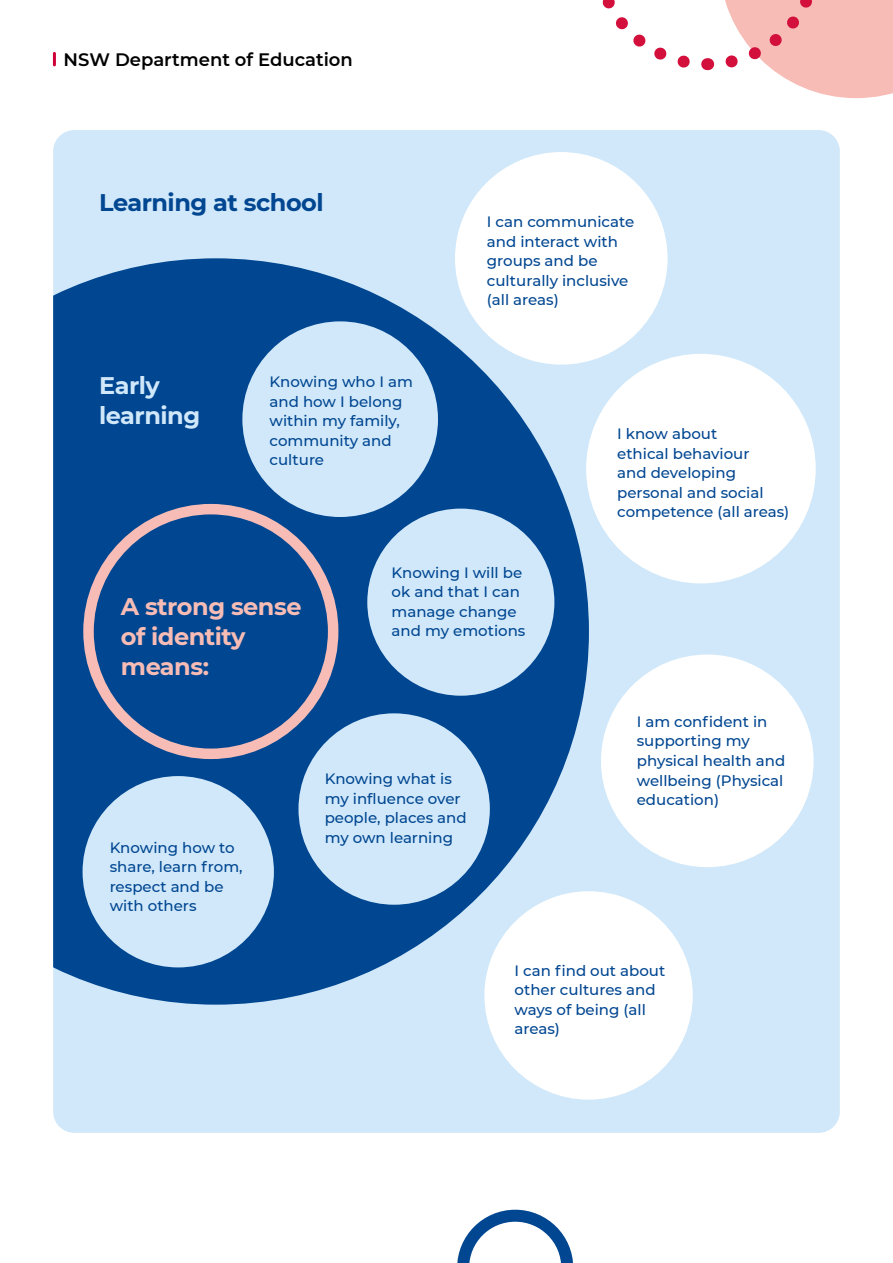
<style>
.page{position:relative;width:893px;height:1263px;background:#fff}
.page>*{position:absolute;margin:0;border:0;box-sizing:border-box;transform-origin:0 0}
.Diagram_Heading{font:700 24px/30px "Montserrat";letter-spacing:-.02em;color:#f7bcb5}
.Diagram_Heading-2{font:700 24px "Montserrat";letter-spacing:-.02em;color:#004691}
.Diagram_Heading-3{font:700 24px/30px "Montserrat";letter-spacing:-.02em;color:#d0e8f9}
.t1{font:600 18px "Montserrat";color:#000}
.Diagram_Text{font:500 15px/19.5px "Montserrat";color:#004691}
</style>
<div class="page">
<div style="left:53px;top:130px;width:787px;height:1003px;background:#d0e8f9;border-radius:21px"></div>
<svg style="left:53px;top:258px;width:536px;height:747px;fill:#004691"></svg>
<div style="left:83px;top:504px;width:255px;height:255px;border:10px solid #f7bcb5;border-radius:50%"></div>
<svg style="left:53px;top:53px;width:3px;height:12px"></svg>
<svg style="left:457px;top:1210px;width:116px;height:53px"></svg>
<svg style="left:602px;top:0;width:106px;height:71px"></svg>
<svg style="left:725px;top:0;width:168px;height:98px"></svg>
<div style="left:242px;top:321px;width:196px;height:196px;background:#d0e8f9;border-radius:50%"></div>
<div style="left:455px;top:152px;width:213px;height:213px;background:#fff;border-radius:50%"></div>
<div style="left:484px;top:891px;width:209px;height:208px;background:#fff;border-radius:50%"></div>
<div style="left:601px;top:654px;width:213px;height:213px;background:#fff;border-radius:50%"></div>
<div style="left:586px;top:354px;width:230px;height:229px;background:#fff;border-radius:50%"></div>
<div style="left:298px;top:713px;width:192px;height:192px;background:#d0e8f9;border-radius:50%"></div>
<div style="left:367px;top:509px;width:187px;height:187px;background:#d0e8f9;border-radius:50%"></div>
<div style="left:83px;top:776px;width:191px;height:191px;background:#d0e8f9;border-radius:50%"></div>
<p class="t1" style="left:64px;top:47px;width:291px">NSW Department of Education</p>
<h2 class="Diagram_Heading-2" style="left:99px;top:185px;width:226px">Learning at school</h2>
<h2 class="Diagram_Heading-3" style="left:99px;top:370px;width:103px">Early learning</h2>
<p class="Diagram_Text" style="left:270px;top:371px;width:145px">Knowing who I am and how I belong within my family, community and culture</p>
<p class="Diagram_Text" style="left:487px;top:211px;width:149px">I can communicate and interact with groups and be culturally inclusive (all areas)</p>
<p class="Diagram_Text" style="left:617px;top:423px;width:174px">I know about<br>ethical behaviour<br>and developing personal and social competence (all areas)</p>
<h2 class="Diagram_Heading" style="left:121px;top:590px;width:182px">A strong sense of identity means:</h2>
<p class="Diagram_Text" style="left:110px;top:837px;width:134px">Knowing how to share, learn from, respect and be with others</p>
<p class="Diagram_Text" style="left:392px;top:562px;width:135px">Knowing I will be ok and that I can manage change and my emotions</p>
<p class="Diagram_Text" style="left:325px;top:768px;width:144px">Knowing what is my influence over people, places and my own learning</p>
<p class="Diagram_Text" style="left:637px;top:711px;width:150px">I am confident in supporting my physical health and wellbeing (Physical education)</p>
<p class="Diagram_Text" style="left:515px;top:960px;width:152px">I can find out about other cultures and ways of being (all areas)</p>
</div>
